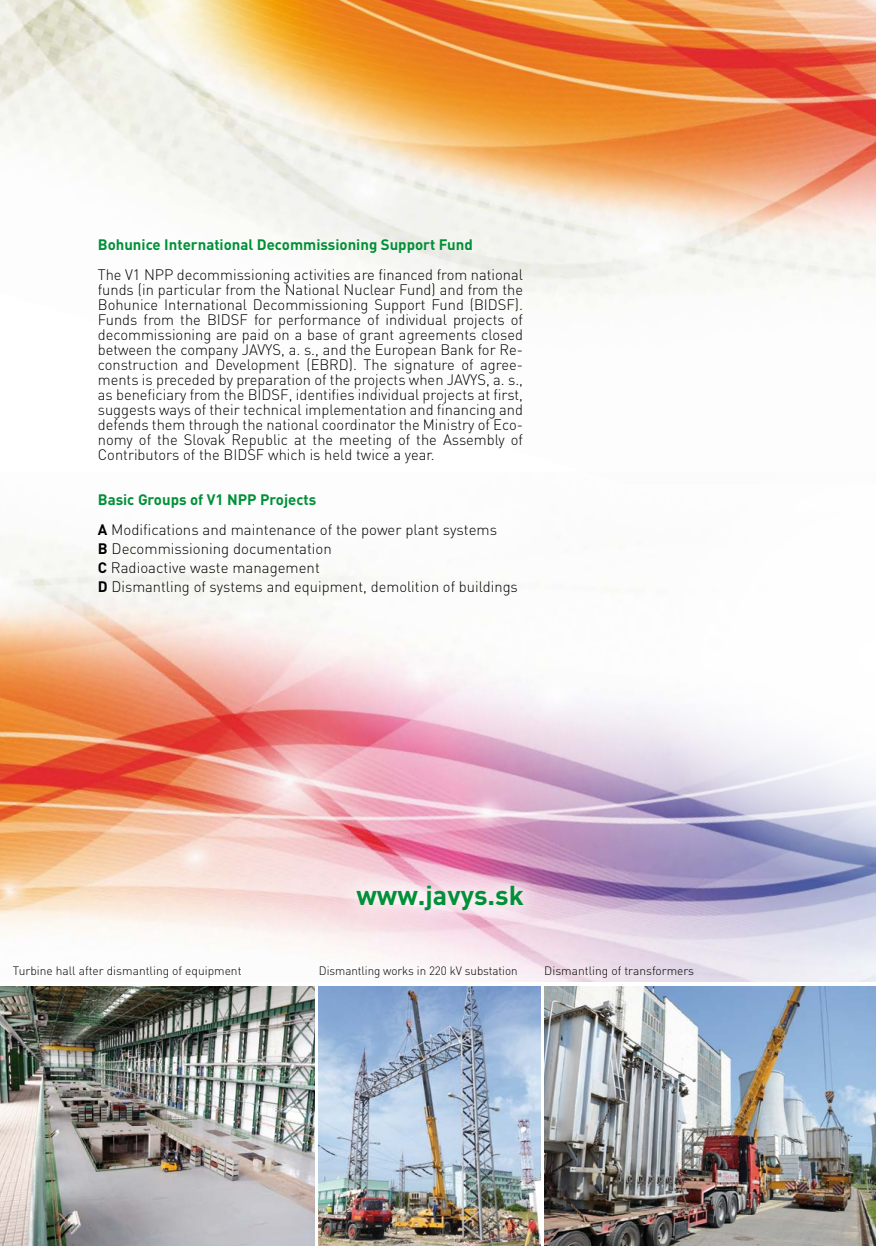
<style>
.page{position:relative;width:876px;height:1246px;background:#fff}
.page>*{position:absolute;margin:0;border:0;box-sizing:border-box;transform-origin:0 0}
.t1{font:700 27px "DIN Pro";color:#009037}
.t2{font:300 15px/15px "DIN Pro";color:#000}
.t3{font:700 15px "DIN Pro";color:#009037}
.t4{font:300 12px "DIN Pro";color:#000}
.s1{font-weight:700;color:#009037}
.s2{font-weight:700}
</style>
<div class="page">
<img style="left:0;top:0;width:876px;height:306px">
<img style="left:0;top:535px;width:876px;height:447px">
<div style="left:336px;top:864px;width:209px;height:68px;background:#fff;opacity:.75"></div>
<svg style="left:644px;top:535px;width:150px;height:353px"></svg>
<svg style="left:794px;top:535px;width:82px;height:383px"></svg>
<img style="left:544px;top:986px;width:332px;height:260px">
<img style="left:0;top:986px;width:315px;height:260px">
<img style="left:319px;top:986px;width:221px;height:260px">
<p class="t3" style="left:98px;top:234px;width:376px">Bohunice International Decommissioning Support Fund</p>
<p class="t2" style="left:98px;top:266px;width:427px;text-align:justify">The V1 NPP decommissioning activities are financed from national funds (in particular from the National Nuclear Fund) and from the Bohunice International Decommissioning Support Fund (BIDSF).<br>Funds from the BIDSF for performance of individual projects of decommissioning are paid on a base of grant agreements closed between the company JAVYS, a. s., and the European Bank for Re&shy;construction and Development (EBRD). The signature of agree&shy;ments is preceded by preparation of the projects when JAVYS, a. s., as beneficiary from the BIDSF, identifies individual projects at first, suggests ways of their technical implementation and financing and defends them through the national coordinator the Ministry of Eco&shy;nomy of the Slovak Republic at the meeting of the Assembly of Contributors of the BIDSF which is held twice a year.</p>
<p class="t2" style="left:98px;top:484px;width:401px;line-height:30px"><span class="s1">Basic Groups of V1 NPP Projects<br></span><span class="s2">A</span> Modifications and maintenance of the power plant systems</p>
<p class="t2" style="left:98px;top:538px;width:422px;line-height:19.2px"><span class="s2">B</span> Decommissioning documentation<br><span class="s2">C</span> Radioactive waste management<br><span class="s2">D</span> Dismantling of systems and equipment, demolition of buildings</p>
<h1 class="t1" style="left:356px;top:877px;width:169px">www.javys.sk</h1>
<p class="t4" style="left:13px;top:962px;width:230px">Turbine hall after dismantling of equipment</p>
<p class="t4" style="left:319px;top:962px;width:200px">Dismantling works in 220 kV substation</p>
<p class="t4" style="left:544px;top:962px;width:151px">Dismantling of transformers</p>
</div>
